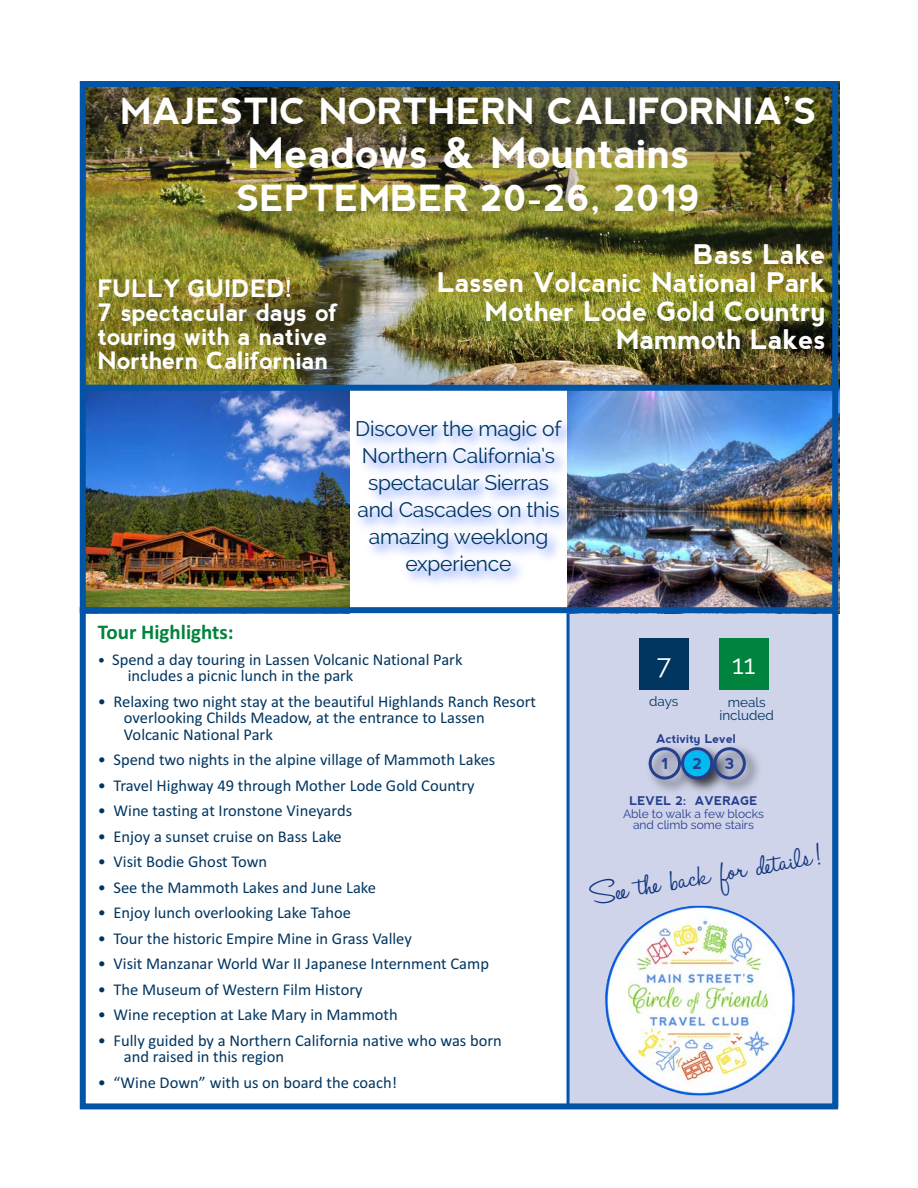
<style>
.page{position:relative;width:918px;height:1188px;background:#fff}
.page>*{position:absolute;margin:0;border:0;box-sizing:border-box;transform-origin:0 0}
.t1{font:700 42px "nevis";color:#fff}
.t2{font:700 36px "nevis";color:#fff}
.t3{font:36px "Halo Handletter";color:#11367e}
.t4{font:700 27px/28.5px "nevis";color:#fff;text-align:right}
.t5{font:27px "Raleway";color:#fff}
.t6{font:700 24px/24.3px "nevis";color:#fff}
.t7{font:21px/27px "Raleway";letter-spacing:-.01em;color:#003560;text-align:center}
.t8{font:700 21px "Calibri";color:#00833d}
.t9{font:16.5px/16.5px "Calibri";color:#003560}
.t10{font:700 15px "nevis";color:#253f8e}
.t11{font:13.5px/13.5px "Raleway";color:#003560;text-align:center}
.t12{font:12px/11.4px "Raleway";color:#253f8e;text-align:center}
.t13{font:700 12px "nevis";color:#253f8e}
.s1{font-size:15px}
</style>
<div class="page">
<div style="left:570px;top:613px;width:265px;height:491px;background:#cfd4ea"></div>
<img style="left:596px;top:415px;width:243px;height:199px">
<img style="left:79px;top:85px;width:761px;height:330px">
<div style="left:639px;top:638px;width:50px;height:52px;background:#003560"></div>
<div style="left:719px;top:639px;width:50px;height:51px;background:#00833d"></div>
<img style="left:87px;top:391px;width:263px;height:223px">
<img style="left:334px;top:410px;width:262px;height:220px">
<div style="left:81px;top:385px;width:758px;height:6px;background:#0154a6"></div>
<div style="left:80px;top:607px;width:758px;height:6px;background:#0154a6"></div>
<img style="left:674px;top:745px;width:26px;height:49px">
<img style="left:700px;top:745px;width:59px;height:49px">
<svg style="left:649px;top:747px;width:97px;height:33px;background:#6a91b9"></svg>
<img style="left:605px;top:906px;width:190px;height:189px">
<div style="left:80px;top:81px;width:758px;height:1028px;border:6px solid #0154a6"></div>
<h2 class="t2" style="left:120px;top:91px;width:698px">MAJESTIC NORTHERN CALIFORNIA’S</h2>
<h1 class="t1" style="left:248px;top:128px;width:443px">Meadows &amp; Mountains</h1>
<h2 class="t2" style="left:237px;top:178px;width:465px">SEPTEMBER 20-26, 2019</h2>
<h3 class="t4" style="left:437px;top:240px;width:390px">Bass Lake<br>Lassen Volcanic National Park<br>Mother Lode Gold Country<br>Mammoth Lakes</h3>
<h3 class="t6" style="left:98px;top:276px;width:242px">FULLY GUIDED!<br>7 spectacular days of touring with a native<br>Northern Californian</h3>
<p class="t7" style="left:355px;top:415px;width:208px">Discover the magic of<br>Northern California’s spectacular Sierras and Cascades on this amazing weeklong experience</p>
<p class="t8" style="left:98px;top:620px;width:137px">Tour Highlights:</p>
<p class="t9" style="left:128px;top:651px;width:336px;text-indent:-30px"><span class="s1">•</span> Spend a day touring in Lassen Volcanic National Park includes a picnic lunch in the park</p>
<p class="t9" style="left:124px;top:693px;width:414px;text-indent:-26px">• Relaxing two night stay at the beautiful Highlands Ranch Resort overlooking Childs Meadow, at the entrance to Lassen<br>Volcanic National Park</p>
<p class="t9" style="left:98px;top:751px;width:399px">• Spend two nights in the alpine village of Mammoth Lakes</p>
<p class="t9" style="left:98px;top:777px;width:378px">• Travel Highway 49 through Mother Lode Gold Country</p>
<p class="t9" style="left:98px;top:802px;width:256px">• Wine tasting at Ironstone Vineyards</p>
<p class="t9" style="left:98px;top:828px;width:246px">• Enjoy a sunset cruise on Bass Lake</p>
<p class="t9" style="left:98px;top:853px;width:171px">• Visit Bodie Ghost Town</p>
<p class="t9" style="left:98px;top:879px;width:280px">• See the Mammoth Lakes and June Lake</p>
<p class="t9" style="left:98px;top:904px;width:255px">• Enjoy lunch overlooking Lake Tahoe</p>
<p class="t9" style="left:98px;top:930px;width:315px">• Tour the historic Empire Mine in Grass Valley</p>
<p class="t9" style="left:98px;top:955px;width:393px">• Visit Manzanar World War II Japanese Internment Camp</p>
<p class="t9" style="left:98px;top:981px;width:266px">• The Museum of Western Film History</p>
<p class="t9" style="left:98px;top:1006px;width:301px">• Wine reception at Lake Mary in Mammoth</p>
<p class="t9" style="left:124px;top:1032px;width:379px;text-indent:-26px">• Fully guided by a Northern California native who was born and raised in this region</p>
<p class="t9" style="left:98px;top:1074px;width:301px">• “Wine Down” with us on board the coach!</p>
<h3 class="t5" style="left:656px;top:649px;width:16px">7</h3>
<h3 class="t5" style="left:732px;top:649px;width:25px">11</h3>
<p class="t11" style="left:649px;top:694px;width:31px">days</p>
<p class="t11" style="left:720px;top:695px;width:56px">meals included</p>
<p class="t13" style="left:656px;top:732px;width:81px">Activity Level</p>
<p class="t10" style="left:661px;top:755px;width:8px">1</p>
<p class="t10" style="left:692px;top:755px;width:11px">2</p>
<p class="t10" style="left:725px;top:755px;width:12px">3</p>
<p class="t13" style="left:630px;top:794px;width:130px">LEVEL 2: AVERAGE</p>
<p class="t12" style="left:623px;top:808px;width:142px">Able to walk a few blocks and climb some stairs</p>
<h2 class="t3" style="left:589px;top:883px;width:234px;rotate:-10deg">See the back for details !</h2>
</div>
